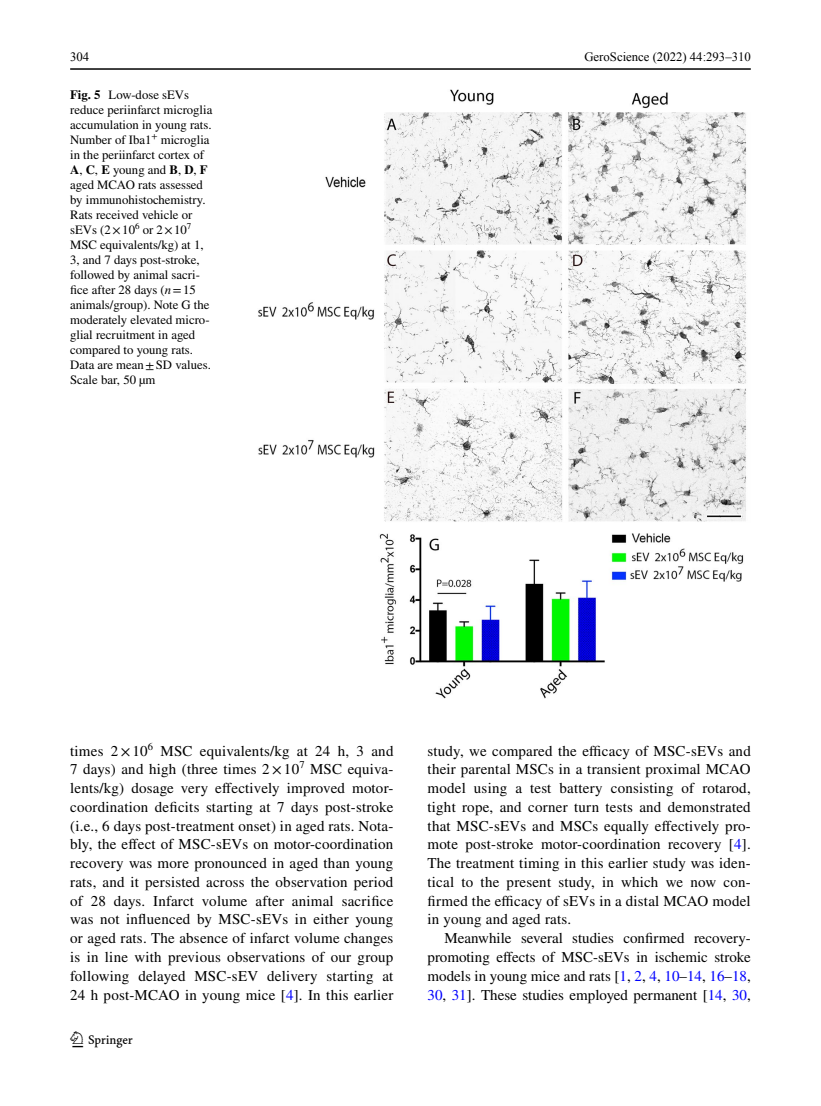
<style>
.page{position:relative;width:821px;height:1106px;background:#fff}
.page>*{position:absolute;margin:0;border:0;box-sizing:border-box;transform-origin:0 0}
.t1{font:22.5px "Springnew Regular 2";color:#000}
.t2{font:15px/18.8px "STIX";letter-spacing:.015em;color:#000;text-align:justify}
.t3{font:12.75px/15px "STIX";color:#000}
.t4{font:12.75px "Times New Roman";color:#000}
.s1{font-weight:700}
.s2{font-style:italic}
.s3{color:#00f}
</style>
<div class="page">
<hr style="left:70px;top:68px;width:680px;height:2px;background:#000">
<img style="left:258px;top:89px;width:489px;height:609px">
<p class="t4" style="left:70px;top:53px;width:21px">304</p>
<p class="t4" style="left:584px;top:53px;width:168px">GeroScience (2022) 44:293–310</p>
<p class="t3" style="left:70px;top:88px;width:144px"><span class="s1">Fig. 5</span> Low-dose sEVs reduce periinfarct microglia accumulation in young rats.<br>Number of Iba1<sup>+</sup> microglia in the periinfarct cortex of<br><span class="s1">A</span>, <span class="s1">C</span>, <span class="s1">E</span> young and <span class="s1">B</span>, <span class="s1">D</span>, <span class="s1">F </span>aged MCAO rats assessed by immunohistochemistry.<br>Rats received vehicle or sEVs (2× -10<sup>6</sup> or 2× -10<sup>7<br></sup>MSC equivalents/kg) at 1,<br>3, and 7 days post-stroke, followed by animal sacri&shy;fice after 28 days (<span class="s2">n</span>=15 animals/group). Note G the moderately elevated micro&shy;glial recruitment in aged compared to young rats.<br>Data are mean±SD values.<br>Scale bar, 50 µm</p>
<p class="t2" style="left:70px;top:742px;width:325px">times 2× -10<sup>6</sup> MSC equivalents/kg at 24 h, 3 and 7 days) and high (three times 2× -10<sup>7</sup> MSC equiva&shy;lents/kg) dosage very effectively improved motor&shy;coordination deficits starting at 7 days post-stroke (i.e., 6 days post-treatment onset) in aged rats. Nota&shy;bly, the effect of MSC-sEVs on motor-coordination recovery was more pronounced in aged than young rats, and it persisted across the observation period of 28 days. Infarct volume after animal sacrifice was not influenced by MSC-sEVs in either young or aged rats. The absence of infarct volume changes is in line with previous observations of our group following delayed MSC-sEV delivery starting at 24 h post-MCAO in young mice [<span class="s3">4</span>]. In this earlier</p>
<p class="t2" style="left:427px;top:742px;width:325px">study, we compared the efficacy of MSC-sEVs and their parental MSCs in a transient proximal MCAO model using a test battery consisting of rotarod, tight rope, and corner turn tests and demonstrated that MSC-sEVs and MSCs equally effectively pro&shy;mote post-stroke motor-coordination recovery [<span class="s3">4</span>].<br>The treatment timing in this earlier study was iden&shy;tical to the present study, in which we now con&shy;firmed the efficacy of sEVs in a distal MCAO model in young and aged rats.</p>
<p class="t2" style="left:427px;top:929px;width:325px;text-indent:17px">Meanwhile several studies confirmed recovery&shy;promoting effects of MSC-sEVs in ischemic stroke models in young mice and rats [<span class="s3">1</span>, <span class="s3">2</span>, <span class="s3">4</span>, <span class="s3">10</span>–<span class="s3">14</span>, <span class="s3">16</span>–<span class="s3">18</span>, <span class="s3">30</span>, <span class="s3">31</span>]. These studies employed permanent [<span class="s3">14</span>, <span class="s3">30</span>,</p>
<h1 class="t1" style="left:72px;top:1031px;width:62px">1 3</h1>
</div>
